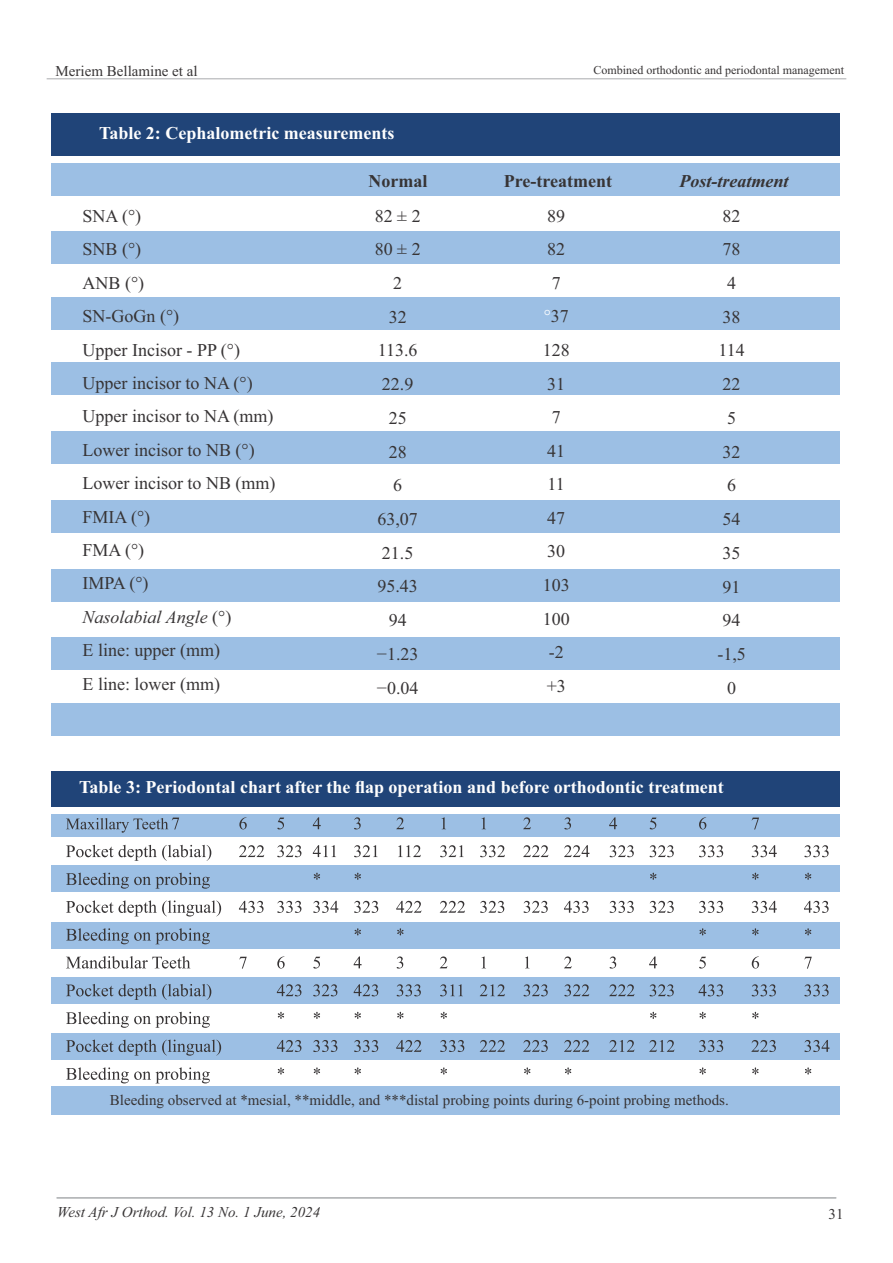
<style>
.page{position:relative;width:893px;height:1263px;background:#fff}
.page>*{position:absolute;margin:0;border:0;box-sizing:border-box;transform-origin:0 0}
.t1{font:18px/33.8px "Times New Roman";color:#373435;text-align:center}
.t2{font:700 18px "Times New Roman";color:#fefefe}
.t3{font:700 18px "Times New Roman";color:#373435}
.t4{font:italic 700 18px "Times New Roman";color:#373435}
.t5{font:15px "Times New Roman";color:#373435}
.t6{font:italic 15px "Times New Roman";color:#373435}
.t7{font:12px "Times New Roman";color:#373435}
.s1{font-style:italic}
.s2{color:#fff}
</style>
<div class="page">
<div style="left:51px;top:866px;width:789px;height:26px;background:#9cbfe4"></div>
<div style="left:51px;top:922px;width:789px;height:26px;background:#9cbfe4"></div>
<div style="left:51px;top:977px;width:789px;height:26px;background:#9cbfe4"></div>
<div style="left:51px;top:1033px;width:789px;height:26px;background:#9cbfe4"></div>
<div style="left:51px;top:1086px;width:789px;height:29px;background:#9cbfe4"></div>
<div style="left:51px;top:814px;width:789px;height:23px;background:#9cbfe4"></div>
<div style="left:51px;top:771px;width:789px;height:36px;background:#204478"></div>
<div style="left:51px;top:113px;width:789px;height:43px;background:#204478"></div>
<hr style="left:56px;top:1197px;width:780px;height:1px;background:#a9abae">
<hr style="left:47px;top:78px;width:799px;height:1px;background:#a9abae">
<div style="left:51px;top:164px;width:789px;height:32px;background:#9cbfe4"></div>
<div style="left:51px;top:232px;width:789px;height:32px;background:#9cbfe4"></div>
<div style="left:51px;top:298px;width:789px;height:32px;background:#9cbfe4"></div>
<div style="left:51px;top:362px;width:789px;height:32px;background:#9cbfe4"></div>
<div style="left:51px;top:432px;width:789px;height:32px;background:#9cbfe4"></div>
<div style="left:51px;top:500px;width:789px;height:32px;background:#9cbfe4"></div>
<div style="left:51px;top:569px;width:789px;height:32px;background:#9cbfe4"></div>
<div style="left:51px;top:638px;width:789px;height:32px;background:#9cbfe4"></div>
<div style="left:51px;top:703px;width:789px;height:32px;background:#9cbfe4"></div>
<svg style="left:66px;top:817px;width:763px;height:266px"></svg>
<p class="t5" style="left:56px;top:65px;width:144px">Meriem Bellamine et al</p>
<p class="t7" style="left:593px;top:66px;width:252px">Combined orthodontic and periodontal management</p>
<p class="t2" style="left:99px;top:127px;width:297px">Table 2: Cephalometric measurements</p>
<p class="t3" style="left:368px;top:174px;width:60px">Normal</p>
<p class="t3" style="left:504px;top:174px;width:110px">Pre-treatment</p>
<p class="t4" style="left:680px;top:174px;width:111px">Post-treatment</p>
<p class="t1" style="left:83px;top:201px;width:194px;text-align:left">SNA (°)<br>SNB (°)<br>ANB (°)<br>SN-GoGn (°)<br>Upper Incisor - PP (°)<br>Upper incisor to NA (°)<br>Upper incisor to NA (mm)<br>Lower incisor to NB (°)<br>Lower incisor to NB (mm)<br>FMIA (°)<br>FMA (°)<br>IMPA (°)<br><span class="s1">Nasolabial Angle</span> (°)<br>E line: upper (mm)<br>E line: lower (mm)</p>
<p class="t1" style="left:375px;top:200px;width:47px">82 ± 2<br>80 ± 2<br>2<br>32<br>113.6<br>22.9<br>25<br>28<br>6<br>63,07<br>21.5<br>95.43<br>94 −1.23 −0.04</p>
<p class="t1" style="left:543px;top:201px;width:28px">89<br>82<br>7 <span class="s2">°</span>37<br>128<br>31<br>7<br>41<br>11<br>47<br>30<br>103<br>100 -2 +3</p>
<p class="t1" style="left:717px;top:200px;width:30px">82<br>78<br>4<br>38<br>114<br>22<br>5<br>32<br>6<br>54<br>35<br>91<br>94 -1,5<br>0</p>
<p class="t2" style="left:79px;top:781px;width:646px">Table 3: Periodontal chart after the flap operation and before orthodontic treatment</p>
<p class="t5" style="left:110px;top:1094px;width:620px">Bleeding observed at *mesial, **middle, and ***distal probing points during 6-point probing methods.</p>
<p class="t6" style="left:57px;top:1207px;width:264px">West Afr J Orthod. Vol. 13 No. 1 June, 2024</p>
<p class="t5" style="left:829px;top:1208px;width:16px">31</p>
</div>
